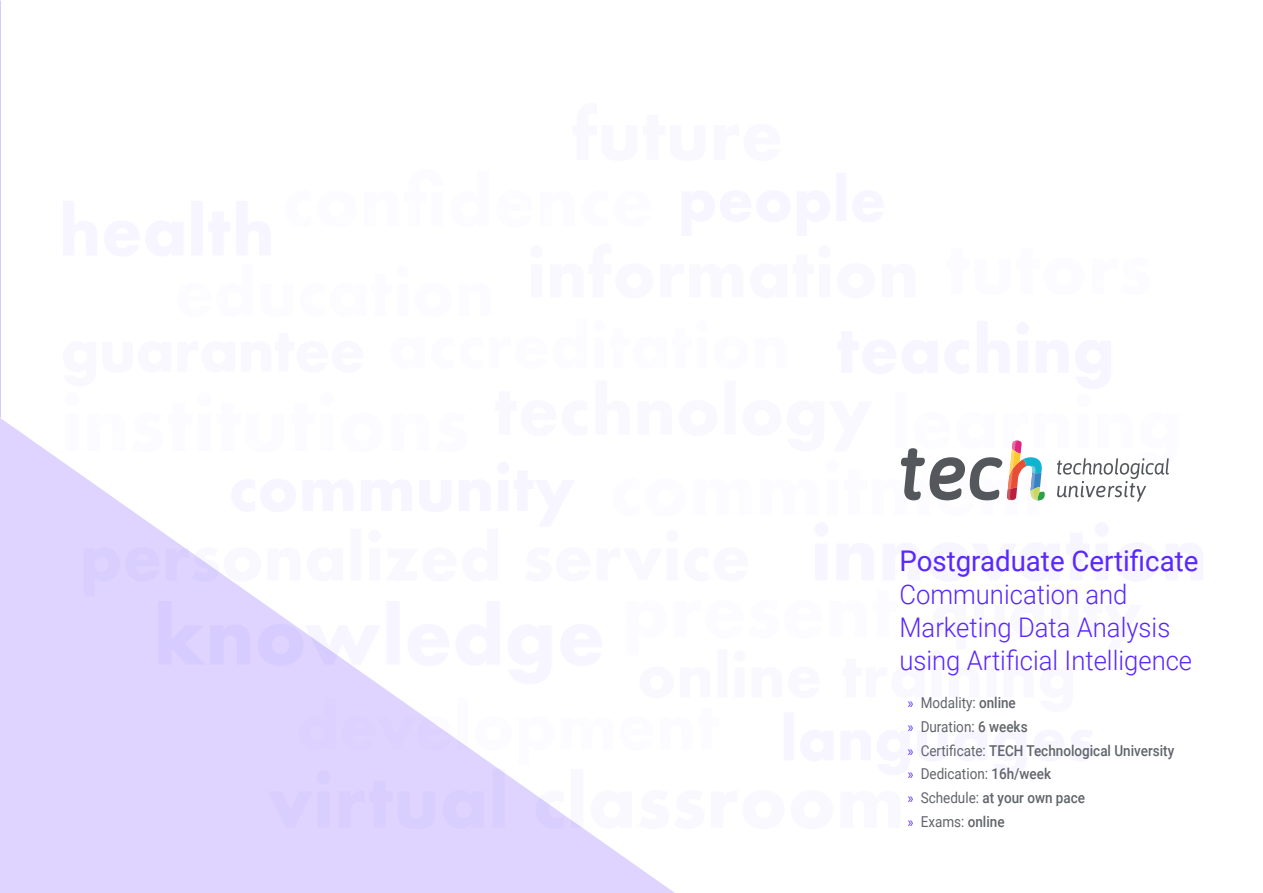
<style>
.page{position:relative;width:1263px;height:893px;background:#fff}
.page>*{position:absolute;margin:0;border:0;box-sizing:border-box;transform-origin:0 0}
.t1{font:28.5px "Roboto";color:#5927ff}
.t2{font:300 27px/33px "Roboto";color:#5927ff;scale:.95 1}
.t3{font:500 15px/23.7px "Roboto";color:#61646a;scale:.9 1}
.s1{font-family:"Myriad Pro";font-weight:400;color:#5927ff}
.s2{font-weight:400}
</style>
<div class="page">
<div style="left:0;top:418px;width:675px;height:475px;background:#ded4ff"></div>
<svg style="left:63px;top:418px;width:1106px;height:411px"></svg>
<h1 class="t1" style="left:899px;top:541px;width:301px">Postgraduate Certificate</h1>
<h2 class="t2" style="left:899px;top:577px;width:310px">Communication and<br>Marketing Data Analysis using Artificial Intelligence</h2>
<p class="t3" style="left:908px;top:690px;width:297px"><span class="s1">»</span> <span class="s2">Modality:</span> online<br><span class="s1">»</span> <span class="s2">Duration:</span> 6 weeks<br><span class="s1">»</span> <span class="s2">Certificate:</span> TECH Technological University <span class="s1">»</span> <span class="s2">Dedication:</span> 16h/week<br><span class="s1">»</span> <span class="s2">Schedule:</span> at your own pace<br><span class="s1">»</span> <span class="s2">Exams:</span> online</p>
</div>
